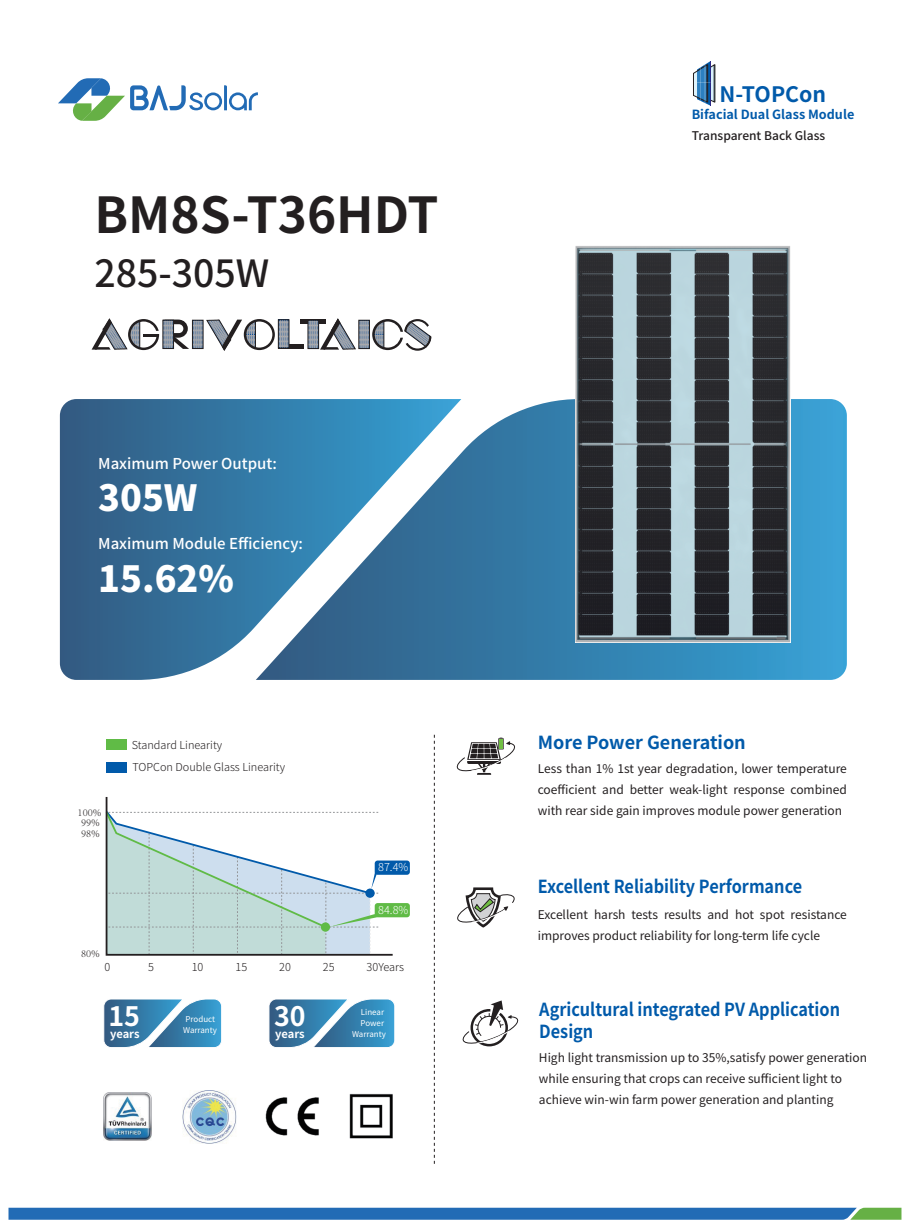
<style>
.page{position:relative;width:910px;height:1229px;background:#fff}
.page>*{position:absolute;margin:0;border:0;box-sizing:border-box;transform-origin:0 0}
.t1{font:700 49.5px "Source Han Sans CN";color:#231f20}
.t2{font:500 37.5px "Source Han Sans CN";color:#231f20}
.t3{font:800 36px "Source Han Sans CN";color:#fff}
.t4{font:700 26.85px "Source Han Sans CN";color:#fff}
.t5{font:700 21.3px "Source Han Sans CN";color:#015aaa}
.t6{font:700 18px/21.6px "Source Han Sans CN";color:#015aaa;scale:.9 1}
.t7{font:700 18px "Source Han Sans CN";color:#015aaa}
.t8{font:500 15px "Source Han Sans CN";color:#fff}
.t9{font:700 12.6px "Source Han Sans CN";color:#015aaa}
.t10{font:12px/21px "Source Han Sans CN";color:#231f20}
.t11{font:500 12px "Source Han Sans CN";color:#231f20}
.t12{font:700 11.1px "Source Han Sans CN";letter-spacing:-.01em;color:#fff}
.t13{font:300 10.95px/22.6px "Source Han Sans CN";color:#231f20}
.t14{font:300 10.95px/10.6px "Adobe Song Std";color:#231f20;text-align:center}
.t15{font:300 10.95px "Source Han Sans CN";color:#fff}
.t16{font:7.95px/10.9px "Source Han Sans CN";color:#fff;text-align:right}
</style>
<div class="page">
<svg style="left:60px;top:399px;width:196px;height:281px;background:#3a6f97"></svg>
<svg style="left:256px;top:399px;width:591px;height:281px;background:#4c8fb7"></svg>
<img style="left:265px;top:1097px;width:54px;height:39px">
<img style="left:349px;top:1094px;width:44px;height:45px">
<img style="left:104px;top:1093px;width:47px;height:47px">
<img style="left:182px;top:1090px;width:54px;height:53px">
<svg style="left:58px;top:78px;width:200px;height:43px"></svg>
<svg style="left:9px;top:1208px;width:892px;height:12px;background:#2b72b1"></svg>
<svg style="left:434px;top:735px;width:1px;height:429px"></svg>
<svg style="left:456px;top:738px;width:59px;height:37px"></svg>
<svg style="left:457px;top:887px;width:58px;height:41px"></svg>
<div style="left:375px;top:860px;width:35px;height:15px;background:#015aaa;border-radius:3px"></div>
<div style="left:375px;top:903px;width:35px;height:14px;background:#60bb46;border-radius:3px"></div>
<div style="left:107px;top:739px;width:20px;height:11px;background:#60bb46"></div>
<div style="left:107px;top:762px;width:20px;height:11px;background:#015aaa"></div>
<svg style="left:105px;top:797px;width:289px;height:159px"></svg>
<div style="left:321px;top:922px;width:9px;height:10px;background:#60bb46;border-radius:50%"></div>
<svg style="left:365px;top:888px;width:10px;height:10px"></svg>
<svg style="left:104px;top:999px;width:118px;height:49px;background:#4f8eb4"></svg>
<svg style="left:269px;top:999px;width:126px;height:49px;background:#4e8db4"></svg>
<div style="left:714px;top:65px;width:1px;height:37px;border:1px solid #231f20"></div>
<svg style="left:693px;top:61px;width:21px;height:45px"></svg>
<div style="left:244px;top:319px;width:31px;height:31px;border:2px solid #231f20;border-radius:50%"></div>
<hr style="left:278px;top:344px;width:25px;height:4px;background:#231f20">
<svg style="left:280px;top:321px;width:7px;height:26px"></svg>
<div style="left:278px;top:319px;width:11px;height:30px;border:1px solid #231f20"></div>
<hr style="left:301px;top:320px;width:25px;height:4px;background:#231f20">
<svg style="left:92px;top:318px;width:164px;height:33px"></svg>
<svg style="left:308px;top:318px;width:124px;height:33px"></svg>
<svg style="left:462px;top:1000px;width:57px;height:47px"></svg>
<img style="left:576px;top:246px;width:215px;height:396px">
<h1 class="t1" style="left:94px;top:187px;width:346px">BM8S-T36HDT</h1>
<h2 class="t2" style="left:94px;top:252px;width:176px">285-305W</h2>
<p class="t8" style="left:98px;top:455px;width:180px">Maximum Power Output:</p>
<h3 class="t3" style="left:98px;top:477px;width:101px">305W</h3>
<p class="t8" style="left:98px;top:535px;width:206px">Maximum Module Efficiency:</p>
<h3 class="t3" style="left:98px;top:558px;width:137px">15.62%</h3>
<p class="t14" style="left:78px;top:807px;width:25px">100%<br>99%<br>98%</p>
<p class="t13" style="left:132px;top:733px;width:155px">Standard Linearity<br>TOPCon Double Glass Linearity</p>
<p class="t14" style="left:81px;top:948px;width:20px">80%</p>
<p class="t15" style="left:378px;top:861px;width:32px">87.4%</p>
<p class="t15" style="left:378px;top:904px;width:32px">84.8%</p>
<p class="t13" style="left:104px;top:955px;width:7px">0</p>
<p class="t13" style="left:148px;top:955px;width:7px">5</p>
<p class="t13" style="left:192px;top:955px;width:13px">10</p>
<p class="t13" style="left:235px;top:955px;width:13px">15</p>
<p class="t13" style="left:279px;top:955px;width:13px">20</p>
<p class="t13" style="left:323px;top:955px;width:13px">25</p>
<p class="t13" style="left:367px;top:955px;width:39px">30Years</p>
<h3 class="t4" style="left:108px;top:1001px;width:33px">15</h3>
<p class="t12" style="left:110px;top:1028px;width:31px">years</p>
<p class="t16" style="left:186px;top:1014px;width:31px">Product</p>
<p class="t16" style="left:183px;top:1025px;width:35px">Warranty</p>
<h3 class="t4" style="left:274px;top:1001px;width:33px">30</h3>
<p class="t12" style="left:275px;top:1028px;width:31px">years</p>
<p class="t16" style="left:352px;top:1006px;width:35px">Linear<br>Power<br>Warranty</p>
<h3 class="t5" style="left:719px;top:82px;width:108px">N-TOPCon</h3>
<p class="t11" style="left:692px;top:129px;width:135px">Transparent Back Glass</p>
<p class="t9" style="left:692px;top:108px;width:164px">Bifacial Dual Glass Module</p>
<h3 class="t7" style="left:538px;top:732px;width:210px">More Power Generation</h3>
<p class="t10" style="left:538px;top:758px;width:311px;text-align:justify">Less than 1% 1st year degradation, lower temperature coefficient and better weak-light response combined with rear side gain improves module power generation</p>
<h3 class="t6" style="left:538px;top:875px;width:295px">Excellent Reliability Performance</h3>
<p class="t10" style="left:538px;top:904px;width:311px">Excellent harsh tests results and hot spot resistance improves product reliability for long-term life cycle</p>
<h3 class="t6" style="left:539px;top:999px;width:336px">Agricultural integrated PV Application<br>Design</h3>
<p class="t10" style="left:539px;top:1047px;width:330px">High light transmission up to 35%,satisfy power generation while ensuring that crops can receive sufficient light to achieve win-win farm power generation and planting</p>
</div>
